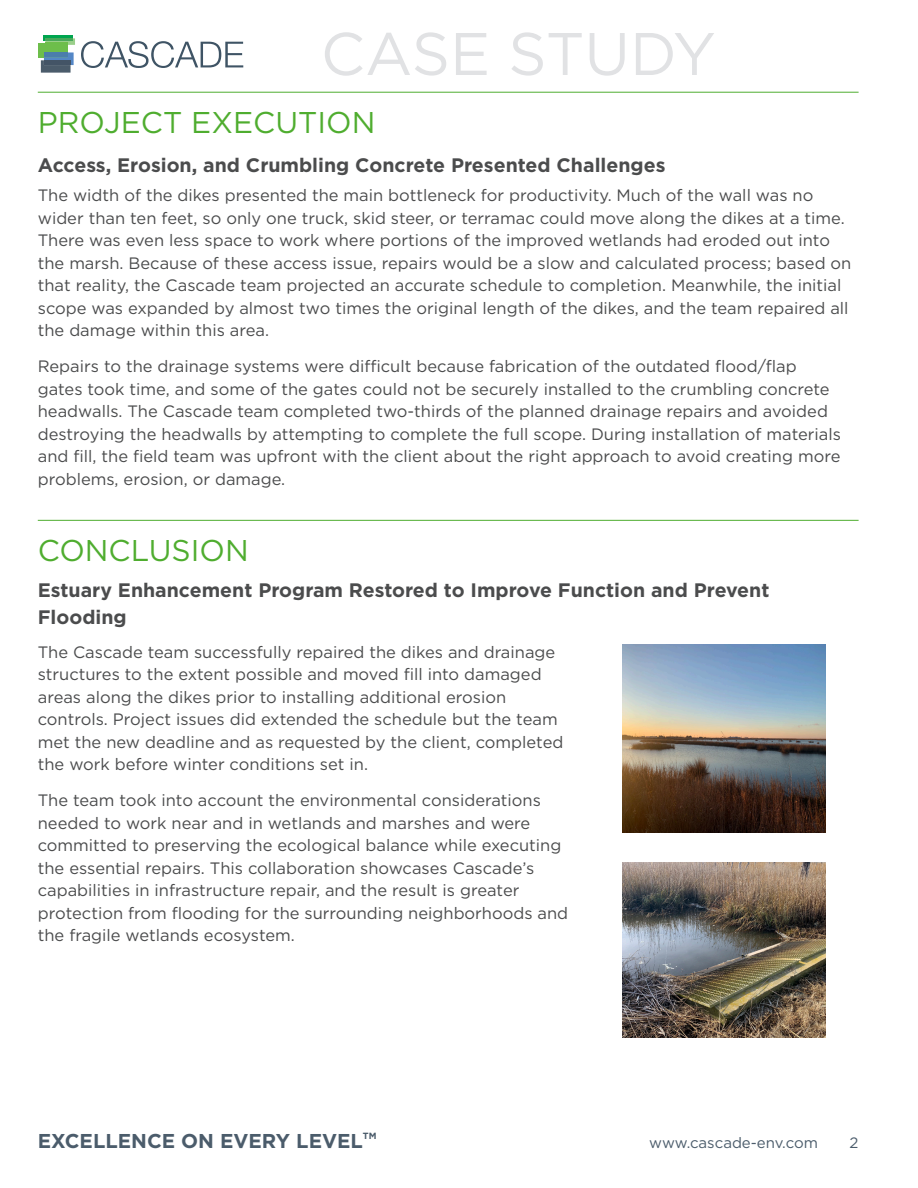
<style>
.page{position:relative;width:918px;height:1188px;background:#fff}
.page>*{position:absolute;margin:0;border:0;box-sizing:border-box;transform-origin:0 0}
.t1{font:60px "Gotham";letter-spacing:-.005em;color:#e1e2e4}
.Title_w_line{font:30px "Gotham";color:#4fad2f}
.t2{font:700 20.1px "Gotham";color:#4b5c6b}
.Title_w_line-2{font:700 19.5px/27px "Gotham";color:#4b4c4d}
.body_85_gray{font:16.5px/22.5px "Gotham";color:#4b4c4d}
.t3{font:15px "Gotham";color:#4b5c6b}
.t4{font:700 9px "Gotham";color:#4b5c6b}
</style>
<div class="page">
<div style="left:43px;top:36px;width:29px;height:5px;background:#00a54f"></div>
<div style="left:38px;top:43px;width:29px;height:14px;background:#6dbe4b"></div>
<svg style="left:41px;top:52px;width:33px;height:21px"></svg>
<div style="left:44px;top:60px;width:27px;height:5px;background:#435466"></div>
<svg style="left:45px;top:38px;width:30px;height:7px"></svg>
<hr style="left:45px;top:38px;width:27px;height:3px;background:#49a85a">
<hr style="left:45px;top:43px;width:22px;height:2px;background:#6dbe4b">
<svg style="left:81px;top:41px;width:162px;height:27px"></svg>
<hr style="left:38px;top:520px;width:821px;height:1px;background:#4fad2f">
<img style="left:622px;top:645px;width:204px;height:188px">
<img style="left:622px;top:863px;width:204px;height:175px">
<hr style="left:38px;top:92px;width:821px;height:1px;background:#4fad2f">
<h1 class="t1" style="left:321px;top:15px;width:397px">CASE STUDY</h1>
<p class="Title_w_line" style="left:38px;top:103px;width:339px">PROJECT EXECUTION</p>
<p class="Title_w_line-2" style="left:38px;top:151px;width:629px">Access, Erosion, and Crumbling Concrete Presented Challenges</p>
<p class="body_85_gray" style="left:38px;top:184px;width:815px">The width of the dikes presented the main bottleneck for productivity. Much of the wall was no wider than ten feet, so only one truck, skid steer, or terramac could move along the dikes at a time.<br>There was even less space to work where portions of the improved wetlands had eroded out into the marsh. Because of these access issue, repairs would be a slow and calculated process; based on that reality, the Cascade team projected an accurate schedule to completion. Meanwhile, the initial scope was expanded by almost two times the original length of the dikes, and the team repaired all the damage within this area.</p>
<p class="body_85_gray" style="left:38px;top:355px;width:805px">Repairs to the drainage systems were difficult because fabrication of the outdated flood/flap gates took time, and some of the gates could not be securely installed to the crumbling concrete headwalls. The Cascade team completed two-thirds of the planned drainage repairs and avoided destroying the headwalls by attempting to complete the full scope. During installation of materials and fill, the field team was upfront with the client about the right approach to avoid creating more problems, erosion, or damage.</p>
<p class="Title_w_line" style="left:38px;top:531px;width:212px">CONCLUSION</p>
<p class="Title_w_line-2" style="left:38px;top:577px;width:733px">Estuary Enhancement Program Restored to Improve Function and Prevent<br>Flooding</p>
<p class="body_85_gray" style="left:38px;top:641px;width:527px">The Cascade team successfully repaired the dikes and drainage structures to the extent possible and moved fill into damaged areas along the dikes prior to installing additional erosion controls. Project issues did extended the schedule but the team met the new deadline and as requested by the client, completed the work before winter conditions set in.</p>
<p class="body_85_gray" style="left:38px;top:789px;width:532px">The team took into account the environmental considerations needed to work near and in wetlands and marshes and were committed to preserving the ecological balance while executing the essential repairs. This collaboration showcases Cascade’s capabilities in infrastructure repair, and the result is greater protection from flooding for the surrounding neighborhoods and the fragile wetlands ecosystem.</p>
<p class="t2" style="left:38px;top:1127px;width:327px">EXCELLENCE ON EVERY LEVEL</p>
<p class="t4" style="left:363px;top:1130px;width:15px">TM</p>
<p class="t3" style="left:649px;top:1133px;width:170px">www.cascade-env.com</p>
<p class="t3" style="left:850px;top:1133px;width:10px">2</p>
</div>
